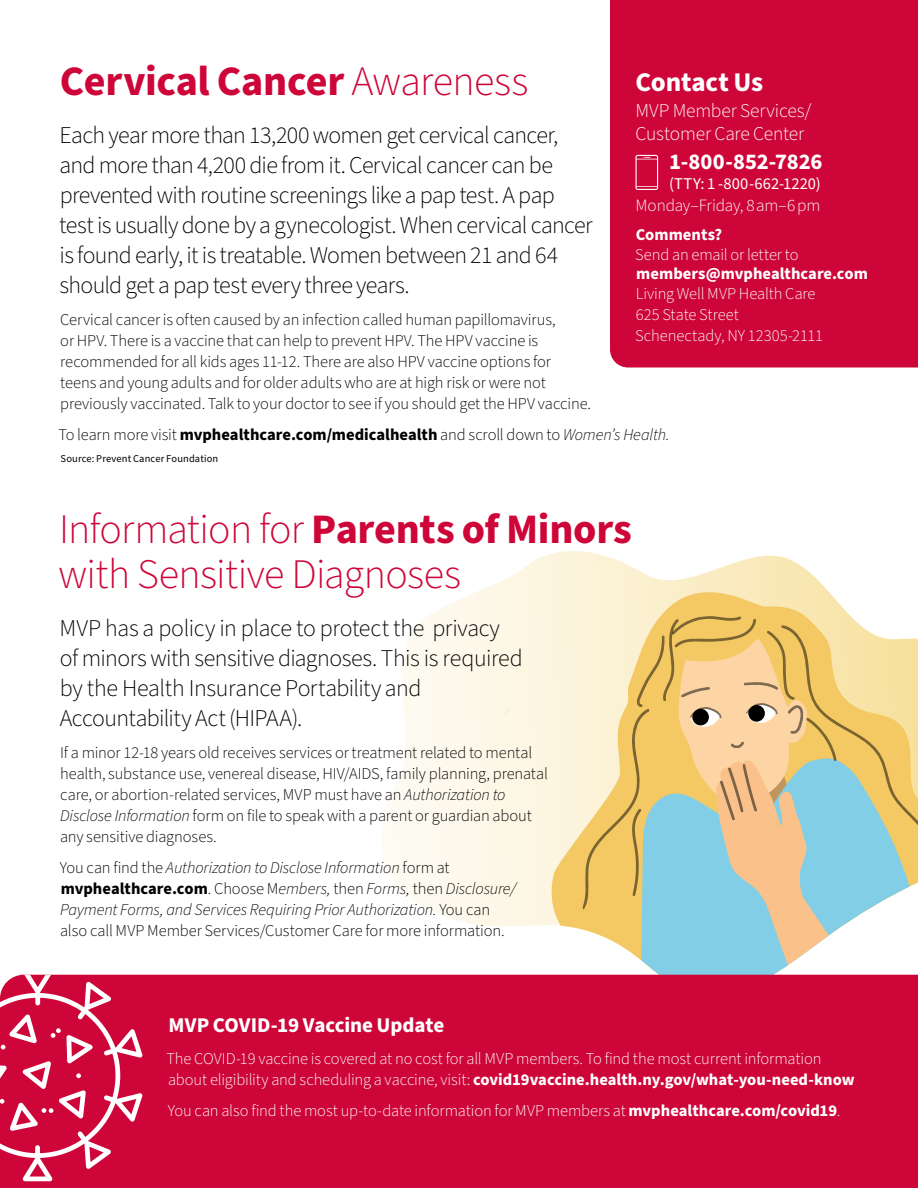
<style>
.page{position:relative;width:918px;height:1188px;background:#fff}
.page>*{position:absolute;margin:0;border:0;box-sizing:border-box;transform-origin:0 0}
.Page_Headline{font:300 42px/45px "Source Sans Pro";letter-spacing:-.015em;color:#ce0538}
.Page_Headline-2{font:700 42px "Source Sans Pro";letter-spacing:-.01em;color:#ce0538}
.t1{font:700 27px "Source Sans Pro";letter-spacing:-.005em;color:#fff}
.Text_Large_Intro{font:300 24px/30px "Source Sans Pro";letter-spacing:-.025em;color:#000}
.t2{font:700 22.5px "Source Sans Pro";color:#fff}
.Section{font:700 21px "Source Sans Pro";letter-spacing:-.005em;color:#fff}
.t3{font:300 19.5px/23.4px "Source Sans Pro";letter-spacing:-.01em;color:#fff}
.t4{font:300 17.25px "Source Sans Pro";letter-spacing:-.015em;color:#fff}
.Text{font:300 16.5px/21px "Source Sans Pro";letter-spacing:-.01em;color:#000}
.Text-2{font:300 16.5px/19.8px "Source Sans Pro";letter-spacing:-.005em;color:#fff}
.Text-3{font:italic 300 16.5px/21px "Source Sans Pro";letter-spacing:-.005em;color:#000}
.t5{font:16.5px "Source Sans Pro";letter-spacing:.01em;color:#fff}
.t6{font:10.5px "Source Sans Pro";letter-spacing:.01em;color:#000}
.s1{font-weight:300}
.s2{font-weight:700}
.s3{font-style:italic}
.s4{font-style:normal}
.s5{font-weight:700;font-style:normal}
</style>
<div class="page">
<svg style="left:378px;top:551px;width:433px;height:424px"></svg>
<svg style="left:533px;top:574px;width:318px;height:401px;background:#f9ecca"></svg>
<svg style="left:505px;top:709px;width:5px;height:5px"></svg>
<svg style="left:580px;top:616px;width:338px;height:357px;background:#d4d0a7"></svg>
<div style="left:0;top:975px;width:918px;height:213px;background:#ce0538"></div>
<svg style="left:0;top:975px;width:143px;height:206px"></svg>
<div style="left:610px;top:0;width:308px;height:368px;background:#ce0538"></div>
<svg style="left:636px;top:155px;width:22px;height:35px"></svg>
<h1 class="Page_Headline-2" style="left:60px;top:53px;width:470px">Cervical Cancer <span class="s1">Awareness</span></h1>
<p class="Text_Large_Intro" style="left:59px;top:121px;width:535px">Each year more than 13,200 women get cervical cancer, and more than 4,200 die from it. Cervical cancer can be prevented with routine screenings like a pap test. A pap test is usually done by a gynecologist. When cervical cancer is found early, it is treatable. Women between 21 and 64 should get a pap test every three years.</p>
<p class="Text" style="left:60px;top:309px;width:533px">Cervical cancer is often caused by an infection called human papillomavirus,<br>or HPV. There is a vaccine that can help to prevent HPV. The HPV vaccine is recommended for all kids ages 11-12. There are also HPV vaccine options for teens and young adults and for older adults who are at high risk or were not previously vaccinated. Talk to your doctor to see if you should get the HPV vaccine.</p>
<p class="Text" style="left:58px;top:425px;width:613px">To learn more visit <span class="s2">mvphealthcare.com/medicalhealth</span> and scroll down to <span class="s3">Women’s Health.</span></p>
<p class="t6" style="left:61px;top:452px;width:159px">Source: Prevent Cancer Foundation</p>
<p class="t1" style="left:635px;top:63px;width:129px">Contact Us</p>
<p class="t3" style="left:636px;top:100px;width:177px">MVP Member Services/<br>Customer Care Center</p>
<p class="t2" style="left:669px;top:146px;width:155px">1-800-852-7826</p>
<p class="t5" style="left:669px;top:172px;width:153px">(TTY: 1 -800-662-1220)</p>
<p class="t4" style="left:636px;top:194px;width:186px">Monday–Friday, 8 am–6 pm</p>
<p class="Text-2" style="left:635px;top:225px;width:234px"><span class="s2">Comments?<br></span>Send an email or letter to <span class="s2">members@mvphealthcare.com<br></span>Living Well MVP Health Care</p>
<p class="Text-2" style="left:635px;top:305px;width:189px;line-height:21px">625 State Street<br>Schenectady, NY 12305-2111</p>
<h1 class="Page_Headline" style="left:58px;top:508px;width:575px">Information for <span class="s2">Parents of Minors </span>with Sensitive Diagnoses</h1>
<p class="Text_Large_Intro" style="left:60px;top:614px;width:465px">MVP has a policy in place to protect the privacy of minors with sensitive diagnoses. This is required by the Health Insurance Portability and Accountability Act (HIPAA).</p>
<p class="Text" style="left:60px;top:742px;width:490px">If a minor 12-18 years old receives services or treatment related to mental health, substance use, venereal disease, HIV/AIDS, family planning, prenatal care, or abortion-related services, MVP must have an <span class="s3">Authorization to Disclose Information</span> form on file to speak with a parent or guardian about any sensitive diagnoses.</p>
<p class="Text-3" style="left:60px;top:858px;width:458px"><span class="s4">You can find the</span> Authorization to Disclose Information <span class="s4">form at </span><span class="s5">mvphealthcare.com</span><span class="s4">. Choose M</span>embers, <span class="s4">then</span> Forms, <span class="s4">then</span> Disclosure/ Payment Forms, and Services Requiring Prior Authorization. <span class="s4">You can also call MVP Member Services/Customer Care for more information.</span></p>
<h3 class="Section" style="left:168px;top:1011px;width:277px">MVP COVID-19 Vaccine Update</h3>
<p class="Text-2" style="left:166px;top:1048px;width:690px;line-height:21px">The COVID-19 vaccine is covered at no cost for all MVP members. To find the most current information about eligibility and scheduling a vaccine, visit: <span class="s2">covid19vaccine.health.ny.gov/what-you-need-know</span></p>
<p class="Text-2" style="left:168px;top:1101px;width:674px">You can also find the most up-to-date information for MVP members at <span class="s2">mvphealthcare.com/covid19</span>.</p>
</div>
